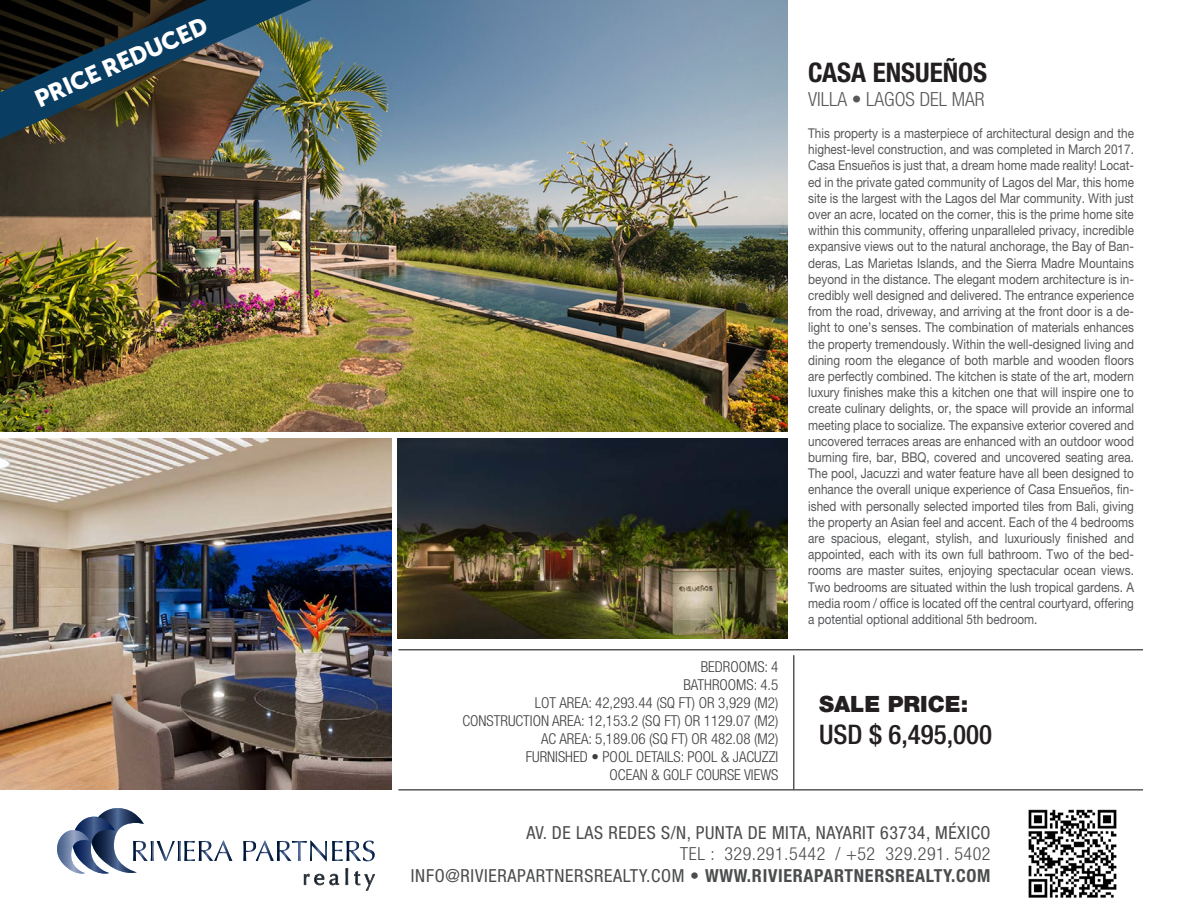
<style>
.page{position:relative;width:1188px;height:918px;background:#fff}
.page>*{position:absolute;margin:0;border:0;box-sizing:border-box;transform-origin:0 0}
.t1{font:500 condensed 27px "Helvetica Neue LT Pro";color:#231f20}
.t2{font:700 condensed 27px "Helvetica Neue LT Pro";color:#231f20}
.t3{font:24px "Museo Sans 900";color:#fff}
.t4{font:900 22.5px "Helvetica Neue LT Pro";color:#231f20}
.t5{font:300 condensed 19.5px "Helvetica Neue LT Pro";color:#57585a}
.t6{font:condensed 18px "Helvetica Neue LT Pro";letter-spacing:.03em;color:#4b4c4d}
.t7{font:300 condensed 18px "Helvetica Neue LT Pro";letter-spacing:.03em;color:#4b4c4d}
.t8{font:300 condensed 15px/18px "Helvetica Neue LT Pro";color:#3e3e3f;text-align:right}
.t9{font:13.5px/16.2px "Helvetica Neue LT Pro";color:#57585a;text-align:justify;scale:.87 1}
.s1{font-weight:700}
</style>
<div class="page">
<img style="left:1028px;top:809px;width:89px;height:89px">
<hr style="left:398px;top:649px;width:745px;height:1px;background:#231f20">
<hr style="left:398px;top:789px;width:745px;height:1px;background:#231f20">
<hr style="left:793px;top:655px;width:1px;height:134px;background:#231f20">
<svg style="left:243px;top:841px;width:132px;height:20px"></svg>
<svg style="left:304px;top:874px;width:5px;height:11px"></svg>
<svg style="left:315px;top:874px;width:9px;height:11px"></svg>
<svg style="left:330px;top:874px;width:9px;height:11px"></svg>
<svg style="left:346px;top:868px;width:2px;height:17px"></svg>
<svg style="left:354px;top:871px;width:21px;height:19px"></svg>
<svg style="left:57px;top:808px;width:175px;height:66px"></svg>
<img style="left:0;top:0;width:788px;height:432px">
<img style="left:398px;top:438px;width:390px;height:201px">
<img style="left:0;top:438px;width:392px;height:351px">
<img style="left:0;top:0;width:312px;height:139px">
<p class="t3" style="left:30px;top:88px;width:188px;rotate:-24deg">PRICE REDUCED</p>
<p class="t8" style="left:701px;top:657px;width:79px">BEDROOMS: 4</p>
<p class="t8" style="left:535px;top:675px;width:245px">BATHROOMS: 4.5<br>LOT AREA: 42,293.44 (SQ FT) OR 3,929 (M2)</p>
<p class="t8" style="left:462px;top:711px;width:318px">CONSTRUCTION AREA: 12,153.2 (SQ FT) OR 1129.07 (M2)</p>
<p class="t8" style="left:541px;top:729px;width:239px">AC AREA: 5,189.06 (SQ FT) OR 482.08 (M2)</p>
<p class="t8" style="left:526px;top:747px;width:254px">FURNISHED • POOL DETAILS: POOL &amp; JACUZZI</p>
<p class="t8" style="left:610px;top:765px;width:170px">OCEAN &amp; GOLF COURSE VIEWS</p>
<p class="t2" style="left:808px;top:56px;width:181px">CASA ENSUEÑOS</p>
<p class="t5" style="left:808px;top:88px;width:178px">VILLA • LAGOS DEL MAR</p>
<p class="t9" style="left:808px;top:125px;width:376px">This property is a masterpiece of architectural design and the highest-level construction, and was completed in March 2017.<br>Casa Ensueños is just that, a dream home made reality! Locat&shy;ed in the private gated community of Lagos del Mar, this home site is the largest with the Lagos del Mar community. With just over an acre, located on the corner, this is the prime home site within this community, offering unparalleled privacy, incredible expansive views out to the natural anchorage, the Bay of Ban&shy;deras, Las Marietas Islands, and the Sierra Madre Mountains beyond in the distance. The elegant modern architecture is in&shy;credibly well designed and delivered. The entrance experience from the road, driveway, and arriving at the front door is a de&shy;light to one’s senses. The combination of materials enhances the property tremendously. Within the well-designed living and dining room the elegance of both marble and wooden floors are perfectly combined. The kitchen is state of the art, modern luxury finishes make this a kitchen one that will inspire one to create culinary delights, or, the space will provide an informal meeting place to socialize. The expansive exterior covered and uncovered terraces areas are enhanced with an outdoor wood burning fire, bar, BBQ, covered and uncovered seating area.<br>The pool, Jacuzzi and water feature have all been designed to enhance the overall unique experience of Casa Ensueños, fin&shy;ished with personally selected imported tiles from Bali, giving the property an Asian feel and accent. Each of the 4 bedrooms are spacious, elegant, stylish, and luxuriously finished and appointed, each with its own full bathroom. Two of the bed&shy;rooms are master suites, enjoying spectacular ocean views.<br>Two bedrooms are situated within the lush tropical gardens. A media room / office is located off the central courtyard, offering a potential optional additional 5th bedroom.</p>
<p class="t4" style="left:819px;top:690px;width:151px">SALE PRICE:</p>
<p class="t1" style="left:819px;top:718px;width:175px">USD $ 6,495,000</p>
<p class="t6" style="left:526px;top:822px;width:466px">AV. DE LAS REDES S/N, PUNTA DE MITA, NAYARIT 63734, MÉXICO</p>
<p class="t7" style="left:680px;top:844px;width:312px">TEL : 329.291.5442 / +52 329.291. 5402</p>
<p class="t6" style="left:411px;top:865px;width:581px">INFO@RIVIERAPARTNERSREALTY.COM <span class="s1">• WWW.RIVIERAPARTNERSREALTY.COM</span></p>
</div>
